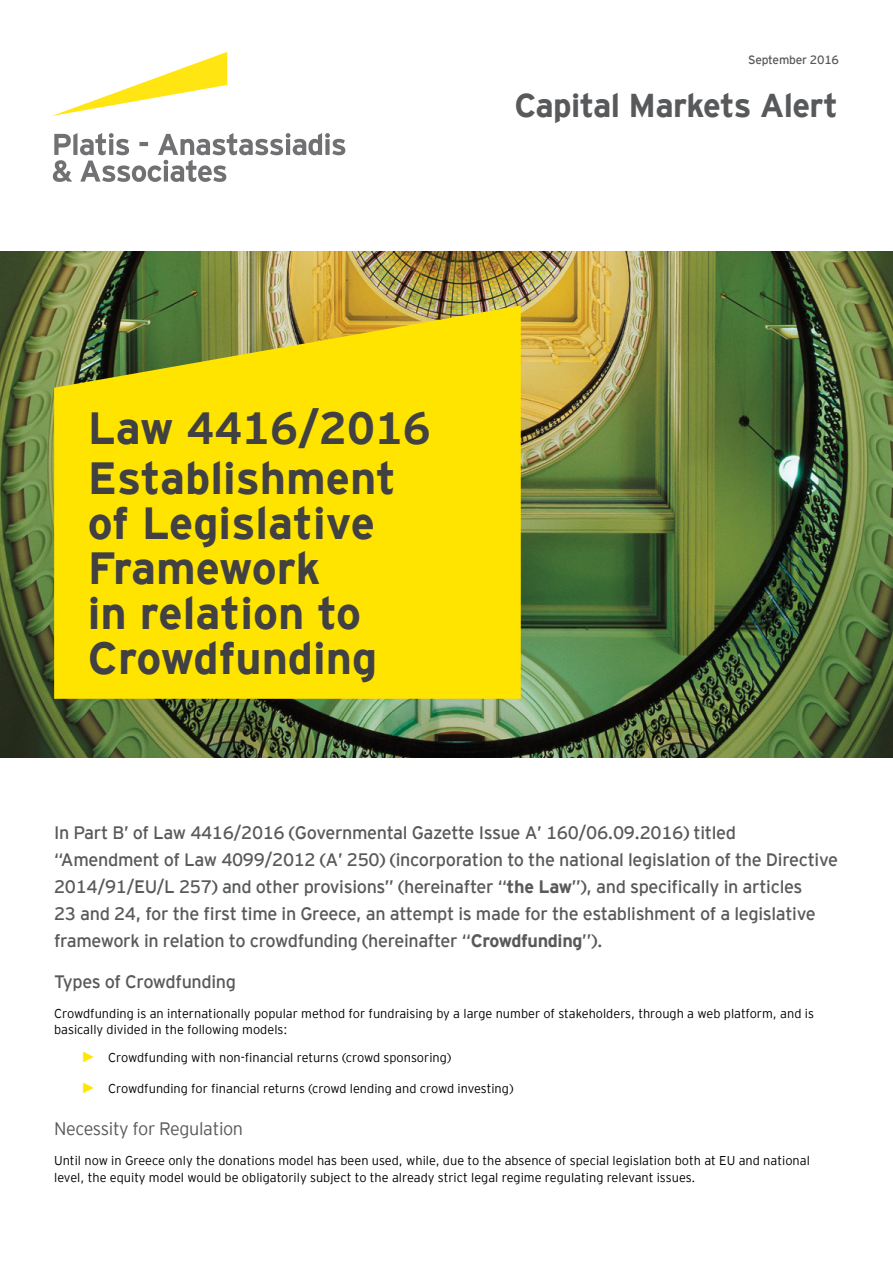
<style>
.page{position:relative;width:893px;height:1263px;background:#fff}
.page>*{position:absolute;margin:0;border:0;box-sizing:border-box;transform-origin:0 0}
.t1{font:700 45px/45px "EY Interstate";color:#414042}
.t2{font:700 33px "EY Interstate";letter-spacing:-.02em;color:#58595b}
.t3{font:18px/27px "EY Interstate";letter-spacing:-.02em;color:#58595b}
.t4{font:300 18px "EY Interstate";letter-spacing:-.02em;color:#58595b}
.t5{font:300 12.75px/16.6px "EY Interstate";color:#000}
.t6{font:12px "EY Interstate";letter-spacing:-.02em;color:#58595b}
.s1{font-weight:700}
.s2{font-family:"Arial";font-weight:400;font-size:15px;color:#ffe600}
</style>
<div class="page">
<img style="left:0;top:252px;width:893px;height:506px">
<svg style="left:52px;top:52px;width:175px;height:64px"></svg>
<svg style="left:53px;top:133px;width:292px;height:49px"></svg>
<svg style="left:54px;top:305px;width:467px;height:394px;background:#f1d907"></svg>
<p class="t6" style="left:748px;top:51px;width:92px">September 2016</p>
<h2 class="t2" style="left:515px;top:81px;width:325px">Capital Markets Alert</h2>
<h1 class="t1" style="left:88px;top:400px;width:344px;line-height:49.7px">Law 4416/2016<br>Establishment</h1>
<h1 class="t1" style="left:88px;top:497px;width:291px">of Legislative<br>Framework<br>in relation to<br>Crowdfunding</h1>
<p class="t3" style="left:54px;top:818px;width:785px">In Part B’ of Law 4416/2016 (Governmental Gazette Issue A’ 160/06.09.2016) titled ‘‘Amendment of Law 4099/2012 (A’ 250) (incorporation to the national legislation of the Directive 2014/91/EU/L 257) and other provisions’’ (hereinafter ‘‘<span class="s1">the Law</span>’’), and specifically in articles<br>23 and 24, for the first time in Greece, an attempt is made for the establishment of a legislative framework in relation to crowdfunding (hereinafter ‘‘<span class="s1">Crowdfunding</span>’’).</p>
<h3 class="t3" style="left:54px;top:967px;width:183px">Types of Crowdfunding</h3>
<p class="t5" style="left:54px;top:1004px;width:761px">Crowdfunding is an internationally popular method for fundraising by a large number of stakeholders, through a web platform, and is basically divided in the following models:</p>
<p class="t5" style="left:81px;top:1049px;width:372px"><span class="s2">►</span> Crowdfunding with non-financial returns (crowd sponsoring)</p>
<p class="t5" style="left:81px;top:1079px;width:434px"><span class="s2">►</span> Crowdfunding for financial returns (crowd lending and crowd investing)</p>
<h3 class="t4" style="left:54px;top:1116px;width:191px">Necessity for Regulation</h3>
<p class="t5" style="left:54px;top:1151px;width:757px">Until now in Greece only the donations model has been used, while, due to the absence of special legislation both at EU and national level, the equity model would be obligatorily subject to the already strict legal regime regulating relevant issues.</p>
</div>
